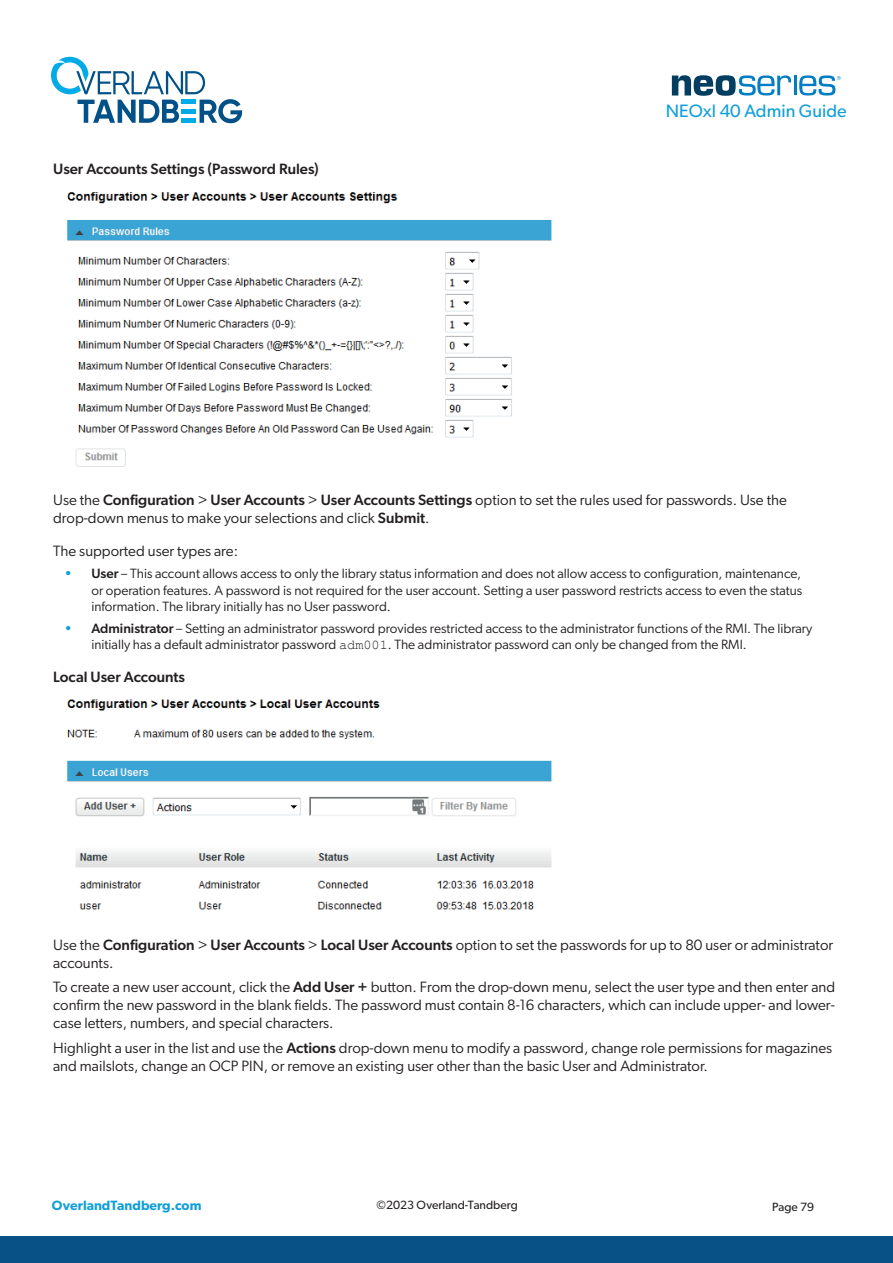
<style>
.page{position:relative;width:893px;height:1263px;background:#fff}
.page>*{position:absolute;margin:0;border:0;box-sizing:border-box;transform-origin:0 0}
.t1{font:18px "Gibson";color:#119fd9}
.t2{font:15px/18px "Gibson";color:#231f20}
.t3{font:500 15px "Gibson";color:#231f20}
.t4{font:13.5px/16.2px "Gibson";color:#231f20;text-align:justify}
.t5{font:600 13.5px "Gibson";color:#119fd9}
.t6{font:12px "Gibson";color:#231f20}
.s1{font-weight:500}
.s2{font-weight:500;color:#119fd9}
.s3{font-family:"Courier New"}
</style>
<div class="page">
<svg style="left:51px;top:57px;width:191px;height:66px"></svg>
<div style="left:0;top:1236px;width:893px;height:27px;background:#075187"></div>
<hr style="left:794px;top:76px;width:3px;height:19px;background:#007dc5">
<svg style="left:672px;top:75px;width:119px;height:21px"></svg>
<svg style="left:799px;top:75px;width:42px;height:20px"></svg>
<img style="left:67px;top:192px;width:485px;height:275px">
<img style="left:67px;top:699px;width:485px;height:211px">
<p class="t3" style="left:53px;top:159px;width:267px">User Accounts Settings (Password Rules)</p>
<p class="t1" style="left:666px;top:100px;width:182px">NEOxl 40 Admin Guide</p>
<p class="t2" style="left:53px;top:490px;width:735px">Use the <span class="s1">Configuration</span> &gt; <span class="s1">User Accounts</span> &gt; <span class="s1">User Accounts Settings</span> option to set the rules used for passwords. Use the drop-down menus to make your selections and click <span class="s1">Submit</span>.</p>
<p class="t2" style="left:53px;top:541px;width:186px">The supported user types are:</p>
<p class="t4" style="left:91px;top:565px;width:712px;text-indent:-27px"><span class="s2">•</span> <span class="s1">User</span> – This account allows access to only the library status information and does not allow access to configuration, maintenance, or operation features. A password is not required for the user account. Setting a user password restricts access to even the status information. The library initially has no User password.</p>
<p class="t4" style="left:91px;top:620px;width:722px;text-indent:-27px"><span class="s2">•</span> <span class="s1">Administrator</span> – Setting an administrator password provides restricted access to the administrator functions of the RMI. The library initially has a default administrator password <span class="s3">adm001</span>. The administrator password can only be changed from the RMI.</p>
<p class="t3" style="left:53px;top:668px;width:133px">Local User Accounts</p>
<p class="t2" style="left:53px;top:935px;width:782px">Use the <span class="s1">Configuration</span> &gt; <span class="s1">User Accounts</span> &gt; <span class="s1">Local User Accounts</span> option to set the passwords for up to 80 user or administrator accounts.</p>
<p class="t2" style="left:53px;top:978px;width:783px;text-align:justify">To create a new user account, click the <span class="s1">Add User +</span> button. From the drop-down menu, select the user type and then enter and confirm the new password in the blank fields. The password must contain 8-16 characters, which can include upper- and lower&shy;case letters, numbers, and special characters.</p>
<p class="t2" style="left:53px;top:1038px;width:780px">Highlight a user in the list and use the <span class="s1">Actions</span> drop-down menu to modify a password, change role permissions for magazines and mailslots, change an OCP PIN, or remove an existing user other than the basic User and Administrator.</p>
<p class="t5" style="left:52px;top:1197px;width:151px">OverlandTandberg.com</p>
<p class="t6" style="left:377px;top:1197px;width:143px">©2023 Overland-Tandberg</p>
<p class="t6" style="left:772px;top:1199px;width:44px">Page 79</p>
</div>
